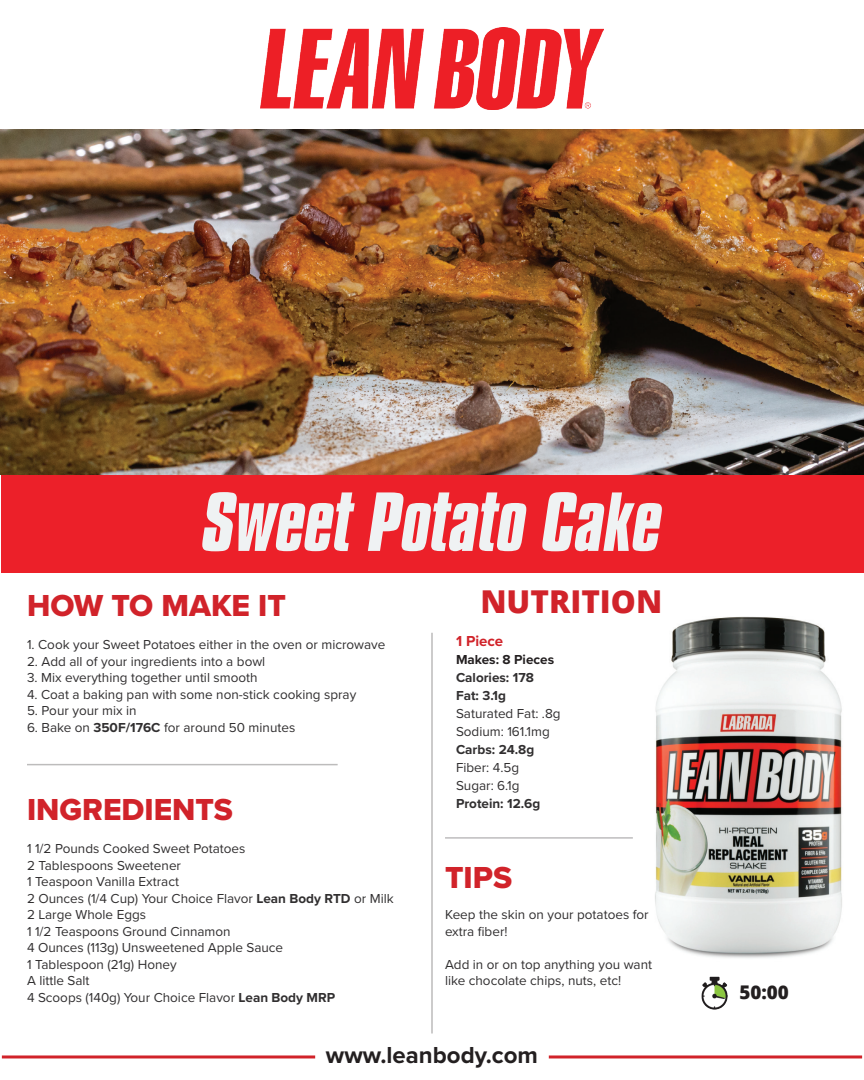
<style>
.page{position:relative;width:864px;height:1080px;background:#fff}
.page>*{position:absolute;margin:0;border:0;box-sizing:border-box;transform-origin:0 0}
.t1{font:italic 700 72px "Compacta BT";color:#eff2f3}
.t2{font:31.5px "Proxima Nova Extrabld";color:#d1232a}
.t3{font:800 31.5px "Open Sans";color:#d1232a}
.t4{font:700 24px "Proxima Nova";color:#231f20}
.t5{font:800 18.75px "Open Sans";color:#231f20}
.t6{font:700 15px "Proxima Nova";color:#d1232a}
.t7{font:13.5px/16.5px "Proxima Nova";color:#312f30}
.t8{font:700 13.5px/18px "Proxima Nova";color:#312f30}
.t9{font:700 13.5px "Proxima Nova";color:#231f20}
.s1{font-weight:700}
</style>
<div class="page">
<img style="left:260px;top:27px;width:344px;height:82px">
<img style="left:701px;top:976px;width:27px;height:34px">
<hr style="left:431px;top:633px;width:2px;height:400px;background:#231f20">
<hr style="left:445px;top:837px;width:188px;height:2px;background:#231f20">
<hr style="left:27px;top:764px;width:311px;height:1px;background:#231f20">
<img style="left:655px;top:616px;width:187px;height:342px">
<img style="left:0;top:129px;width:864px;height:346px">
<hr style="left:2px;top:1055px;width:313px;height:3px;background:#d1232a">
<hr style="left:549px;top:1055px;width:313px;height:3px;background:#d1232a">
<div style="left:2px;top:475px;width:862px;height:97px;background:#ec2029"></div>
<h1 class="t1" style="left:203px;top:478px;width:461px">Sweet Potato Cake</h1>
<h2 class="t3" style="left:480px;top:577px;width:183px">NUTRITION</h2>
<h2 class="t2" style="left:27px;top:582px;width:260px">HOW TO MAKE IT</h2>
<p class="t7" style="left:27px;top:636px;width:360px">1. Cook your Sweet Potatoes either in the oven or microwave</p>
<p class="t7" style="left:27px;top:652px;width:240px">2. Add all of your ingredients into a bowl</p>
<p class="t7" style="left:27px;top:669px;width:232px">3. Mix everything together until smooth</p>
<p class="t7" style="left:27px;top:685px;width:331px">4. Coat a baking pan with some non-stick cooking spray</p>
<p class="t7" style="left:27px;top:702px;width:111px">5. Pour your mix in</p>
<p class="t7" style="left:27px;top:718px;width:270px">6. Bake on <span class="s1">350F/176C</span> for around 50 minutes</p>
<p class="t6" style="left:456px;top:630px;width:49px">1 Piece</p>
<p class="t9" style="left:456px;top:650px;width:100px">Makes: 8 Pieces</p>
<p class="t8" style="left:456px;top:669px;width:79px">Calories: 178<br>Fat: 3.1g</p>
<p class="t7" style="left:456px;top:704px;width:106px;line-height:18px">Saturated Fat: .8g<br>Sodium: 161.1mg</p>
<p class="t8" style="left:456px;top:741px;width:80px">Carbs: 24.8g</p>
<p class="t7" style="left:456px;top:758px;width:65px;line-height:18px">Fiber: 4.5g<br>Sugar: 6.1g</p>
<p class="t8" style="left:456px;top:795px;width:86px">Protein: 12.6g</p>
<h2 class="t2" style="left:27px;top:786px;width:208px">INGREDIENTS</h2>
<p class="t7" style="left:27px;top:840px;width:368px">1 1/2 Pounds Cooked Sweet Potatoes<br>2 Tablespoons Sweetener<br>1 Teaspoon Vanilla Extract<br>2 Ounces (1/4 Cup) Your Choice Flavor <span class="s1">Lean Body RTD</span> or Milk<br>2 Large Whole Eggs<br>1 1/2 Teaspoons Ground Cinnamon<br>4 Ounces (113g) Unsweetened Apple Sauce<br>1 Tablespoon (21g) Honey<br>A little Salt<br>4 Scoops (140g) Your Choice Flavor <span class="s1">Lean Body MRP</span></p>
<h2 class="t2" style="left:445px;top:854px;width:69px">TIPS</h2>
<p class="t7" style="left:445px;top:906px;width:205px">Keep the skin on your potatoes for extra fiber!</p>
<p class="t7" style="left:445px;top:955px;width:209px">Add in or on top anything you want like chocolate chips, nuts, etc!</p>
<h3 class="t4" style="left:326px;top:1037px;width:214px">www.leanbody.com</h3>
<h3 class="t5" style="left:739px;top:978px;width:51px">50:00</h3>
</div>
